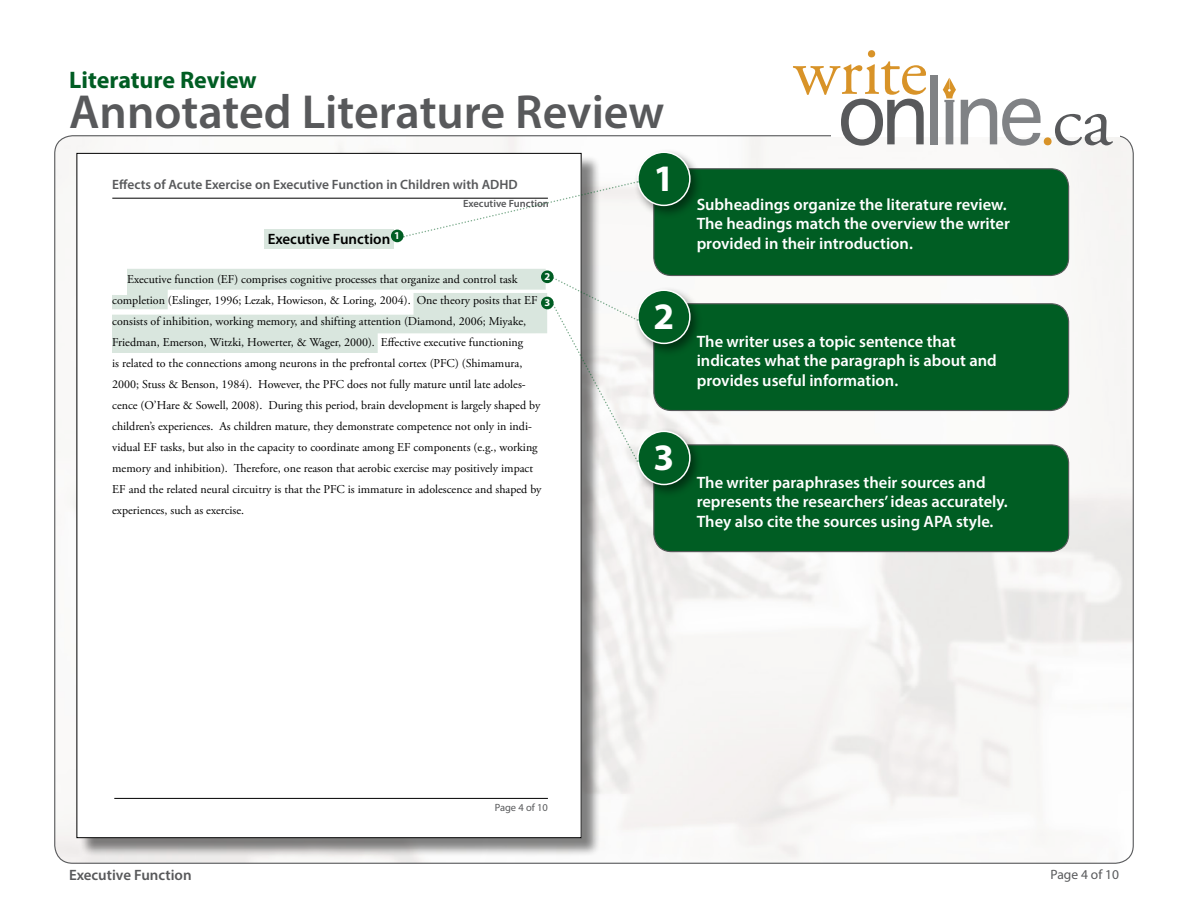
<style>
.page{position:relative;width:1188px;height:918px;background:#fff}
.page>*{position:absolute;margin:0;border:0;box-sizing:border-box;transform-origin:0 0}
.t1{font:69.9px "Adobe Garamond Pro";color:#d89328}
.t2{font:600 48px "Myriad Pro";color:#58595b}
.Circletext-large{font:700 37.5px "Myriad Pro";color:#fff}
.t3{font:700 24px "Myriad Pro";color:#005d23}
.Paragraph_Text_-_Lar{font:600 16.5px/19.5px "Myriad Pro";color:#fff}
.t4{font:600 15px "Myriad Pro";color:#58595b}
.Paper_Section_Title{font:600 15px "Myriad Pro";color:#000}
.Paper_Title{font:600 13.5px "Myriad Pro";color:#58595b}
.t5{font:13.5px "Myriad Pro";color:#58595b}
.t6{font:12px/21px "Adobe Garamond Pro";color:#000}
.t7{font:600 10.5px "Myriad Pro";color:#58595b}
.t8{font:10.5px "Myriad Pro";color:#58595b}
.Circletext-Small{font:700 10.5px "Myriad Pro";color:#fff}
</style>
<div class="page">
<img style="left:55px;top:136px;width:1078px;height:727px">
<div style="left:832px;top:54px;width:288px;height:83px;background:#fff"></div>
<div style="left:868px;top:50px;width:7px;height:7px;background:#d89328;border-radius:50%"></div>
<div style="left:930px;top:75px;width:8px;height:69px;background:#808285"></div>
<svg style="left:1055px;top:114px;width:58px;height:31px"></svg>
<svg style="left:793px;top:61px;width:133px;height:85px"></svg>
<svg style="left:943px;top:78px;width:98px;height:68px"></svg>
<div style="left:78px;top:155px;width:522px;height:702px;background:#000;opacity:.49"></div>
<div style="left:77px;top:153px;width:504px;height:685px;background:#fff"></div>
<hr style="left:112px;top:198px;width:436px;height:1px;background:#000">
<hr style="left:114px;top:798px;width:434px;height:1px;background:#000">
<div style="left:654px;top:304px;width:415px;height:107px;background:#005d23;border-radius:18px"></div>
<div style="left:653px;top:303px;width:416px;height:108px;border:1px solid #58595b;border-radius:18px"></div>
<div style="left:654px;top:169px;width:415px;height:107px;background:#005d23;border-radius:18px"></div>
<div style="left:653px;top:168px;width:416px;height:108px;border:1px solid #58595b;border-radius:18px"></div>
<div style="left:634px;top:286px;width:70px;height:71px;background:#000;opacity:.46"></div>
<div style="left:638px;top:290px;width:52px;height:53px;background:#005d23;border-radius:50%"></div>
<div style="left:637px;top:289px;width:54px;height:55px;border:2px solid #fff;border-radius:50%"></div>
<div style="left:634px;top:148px;width:70px;height:71px;background:#000;opacity:.46"></div>
<div style="left:637px;top:152px;width:54px;height:54px;background:#005d23;border:2px solid #fff;border-radius:50%"></div>
<div style="left:264px;top:230px;width:129px;height:19px;background:#d9e6de"></div>
<div style="left:654px;top:445px;width:415px;height:107px;background:#005d23;border-radius:18px"></div>
<div style="left:653px;top:444px;width:416px;height:108px;border:1px solid #58595b;border-radius:18px"></div>
<div style="left:634px;top:427px;width:70px;height:71px;background:#000;opacity:.46"></div>
<div style="left:638px;top:431px;width:52px;height:53px;background:#005d23;border-radius:50%"></div>
<div style="left:637px;top:431px;width:54px;height:54px;border:2px solid #fff;border-radius:50%"></div>
<svg style="left:403px;top:181px;width:235px;height:57px"></svg>
<div style="left:391px;top:230px;width:13px;height:12px;background:#005d23;border-radius:50%"></div>
<svg style="left:112px;top:269px;width:526px;height:193px"></svg>
<div style="left:541px;top:297px;width:13px;height:12px;background:#005d23;border-radius:50%"></div>
<h3 class="t3" style="left:69px;top:64px;width:189px">Literature Review</h3>
<h2 class="t2" style="left:69px;top:82px;width:597px">Annotated Literature Review</h2>
<p class="Paper_Title" style="left:112px;top:176px;width:407px">Effects of Acute Exercise on Executive Function in Children with ADHD</p>
<p class="t7" style="left:463px;top:197px;width:87px">Executive Function</p>
<p class="Circletext-Small" style="left:394px;top:229px;width:7px">1</p>
<p class="Paper_Section_Title" style="left:268px;top:229px;width:124px">Executive Function</p>
<p class="t6" style="left:112px;top:269px;width:431px;text-indent:15px">Executive function (EF) comprises cognitive processes that organize and control task completion (Eslinger, 1996; Lezak, Howieson, &amp; Loring, 2004). One theory posits that EF consists of inhibition, working memory, and shifting attention (Diamond, 2006; Miyake, Friedman, Emerson, Witzki, Howerter, &amp; Wager, 2000). Effective executive functioning<br>is related to the connections among neurons in the prefrontal cortex (PFC) (Shimamura, 2000; Stuss &amp; Benson, 1984). However, the PFC does not fully mature until late adoles&shy;cence (O’Hare &amp; Sowell, 2008). During this period, brain development is largely shaped by children’s experiences. As children mature, they demonstrate competence not only in indi&shy;vidual EF tasks, but also in the capacity to coordinate among EF components (e.g., working memory and inhibition). Therefore, one reason that aerobic exercise may positively impact EF and the related neural circuitry is that the PFC is immature in adolescence and shaped by experiences, such as exercise.</p>
<p class="Circletext-Small" style="left:544px;top:270px;width:7px">2</p>
<p class="Circletext-Small" style="left:544px;top:296px;width:7px">3</p>
<p class="Circletext-large" style="left:653px;top:154px;width:22px">1</p>
<p class="Circletext-large" style="left:653px;top:292px;width:22px">2</p>
<p class="Circletext-large" style="left:653px;top:433px;width:22px">3</p>
<p class="Paragraph_Text_-_Lar" style="left:697px;top:194px;width:315px">Subheadings organize the literature review.<br>The headings match the overview the writer provided in their introduction.</p>
<p class="Paragraph_Text_-_Lar" style="left:697px;top:331px;width:302px">The writer uses a topic sentence that indicates what the paragraph is about and provides useful information.</p>
<p class="Paragraph_Text_-_Lar" style="left:697px;top:472px;width:313px">The writer paraphrases their sources and represents the researchers’ ideas accurately.<br>They also cite the sources using APA style.</p>
<h1 class="t1" style="left:1039px;top:80px;width:19px">.</h1>
<p class="t8" style="left:495px;top:801px;width:55px">Page 4 of 10</p>
<p class="t4" style="left:69px;top:865px;width:124px">Executive Function</p>
<p class="t5" style="left:1051px;top:866px;width:70px">Page 4 of 10</p>
</div>
